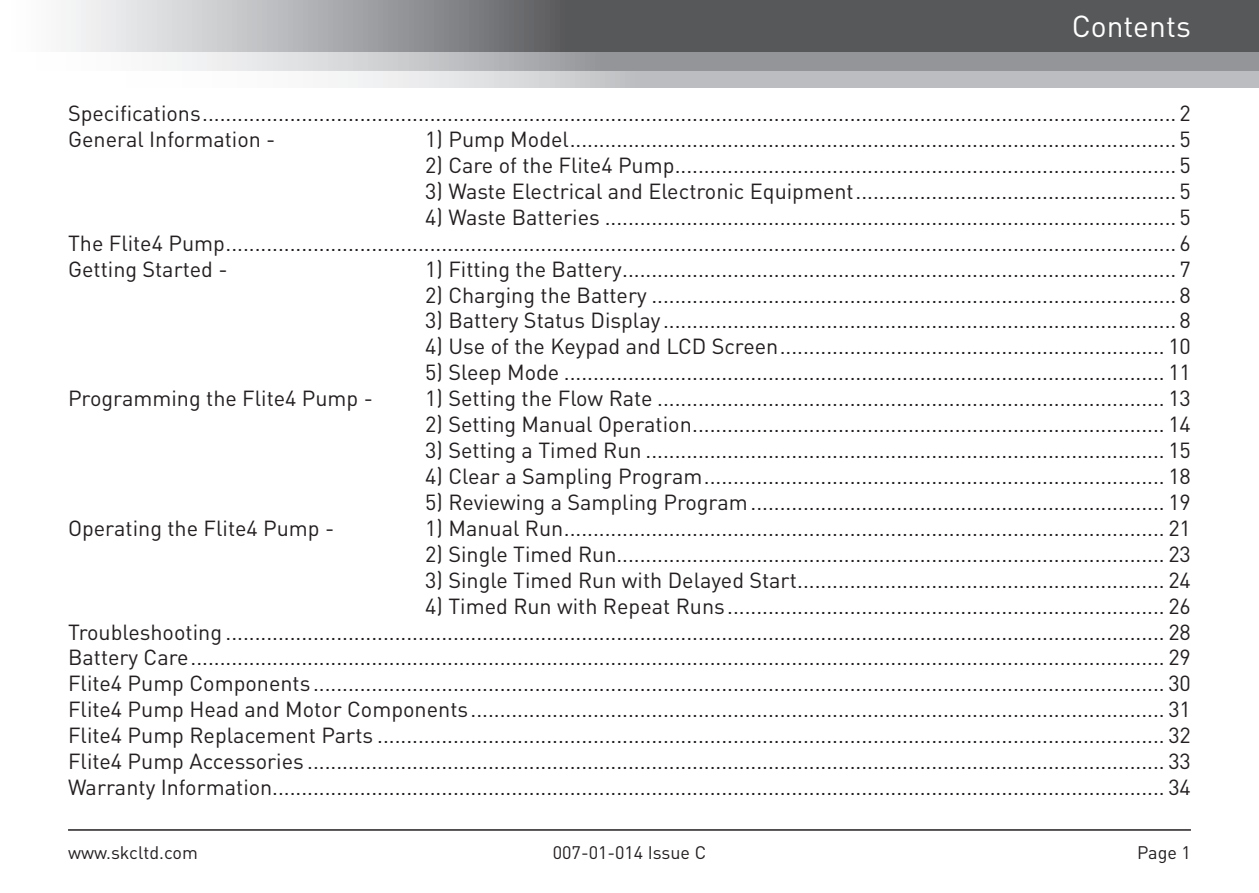
<style>
.page{position:relative;width:1259px;height:893px;background:#fff}
.page>*{position:absolute;margin:0;border:0;box-sizing:border-box;transform-origin:0 0}
.t1{font:30px "DIN Pro";color:#fff}
.Plain_Body_Text{font:21.6px "DIN Pro";color:#231f20}
.t2{font:18px "DIN Pro";color:#231f20}
</style>
<div class="page">
<svg style="left:338px;top:71px;width:921px;height:17px;background:#c6c7ca"></svg>
<svg style="left:66px;top:51px;width:1193px;height:20px;background:#adafb1"></svg>
<svg style="left:66px;top:0;width:1193px;height:51px;background:#7a7c7e"></svg>
<hr style="left:68px;top:829px;width:1123px;height:2px;background:#231f20">
<p class="t1" style="left:1071px;top:6px;width:121px">Contents</p>
<p class="Plain_Body_Text" style="left:68px;top:99px;width:1124px">Specifications....................................................................................................................................................................... 2</p>
<p class="Plain_Body_Text" style="left:68px;top:125px;width:209px">General Information -</p>
<p class="Plain_Body_Text" style="left:425px;top:125px;width:767px">1) Pump Model........................................................................................................ 5</p>
<p class="Plain_Body_Text" style="left:425px;top:150px;width:767px">2) Care of the Flite4 Pump...................................................................................... 5</p>
<p class="Plain_Body_Text" style="left:425px;top:176px;width:767px">3) Waste Electrical and Electronic Equipment....................................................... 5</p>
<p class="Plain_Body_Text" style="left:425px;top:202px;width:767px">4) Waste Batteries .................................................................................................. 5</p>
<p class="Plain_Body_Text" style="left:68px;top:228px;width:1124px">The Flite4 Pump................................................................................................................................................................... 6</p>
<p class="Plain_Body_Text" style="left:68px;top:254px;width:161px">Getting Started -</p>
<p class="Plain_Body_Text" style="left:425px;top:254px;width:767px">1) Fitting the Battery............................................................................................... 7</p>
<p class="Plain_Body_Text" style="left:425px;top:280px;width:767px">2) Charging the Battery .......................................................................................... 8</p>
<p class="Plain_Body_Text" style="left:425px;top:306px;width:767px">3) Battery Status Display ........................................................................................ 8</p>
<p class="Plain_Body_Text" style="left:425px;top:332px;width:767px">4) Use of the Keypad and LCD Screen.................................................................. 10</p>
<p class="Plain_Body_Text" style="left:425px;top:358px;width:767px">5) Sleep Mode ....................................................................................................... 11</p>
<p class="Plain_Body_Text" style="left:68px;top:384px;width:306px">Programming the Flite4 Pump -</p>
<p class="Plain_Body_Text" style="left:425px;top:384px;width:767px">1) Setting the Flow Rate ....................................................................................... 13</p>
<p class="Plain_Body_Text" style="left:425px;top:410px;width:767px">2) Setting Manual Operation................................................................................. 14</p>
<p class="Plain_Body_Text" style="left:425px;top:436px;width:767px">3) Setting a Timed Run ......................................................................................... 15</p>
<p class="Plain_Body_Text" style="left:425px;top:461px;width:767px">4) Clear a Sampling Program............................................................................... 18</p>
<p class="Plain_Body_Text" style="left:425px;top:487px;width:767px">5) Reviewing a Sampling Program....................................................................... 19</p>
<p class="Plain_Body_Text" style="left:68px;top:513px;width:268px">Operating the Flite4 Pump -</p>
<p class="Plain_Body_Text" style="left:425px;top:513px;width:767px">1) Manual Run....................................................................................................... 21</p>
<p class="Plain_Body_Text" style="left:425px;top:539px;width:767px">2) Single Timed Run.............................................................................................. 23</p>
<p class="Plain_Body_Text" style="left:425px;top:565px;width:767px">3) Single Timed Run with Delayed Start............................................................... 24</p>
<p class="Plain_Body_Text" style="left:425px;top:591px;width:767px">4) Timed Run with Repeat Runs........................................................................... 26</p>
<p class="Plain_Body_Text" style="left:68px;top:617px;width:1124px">Troubleshooting ................................................................................................................................................................. 28</p>
<p class="Plain_Body_Text" style="left:68px;top:643px;width:1124px">Battery Care....................................................................................................................................................................... 29</p>
<p class="Plain_Body_Text" style="left:68px;top:669px;width:1124px">Flite4 Pump Components.................................................................................................................................................. 30</p>
<p class="Plain_Body_Text" style="left:68px;top:695px;width:1124px">Flite4 Pump Head and Motor Components....................................................................................................................... 31</p>
<p class="Plain_Body_Text" style="left:68px;top:721px;width:1124px">Flite4 Pump Replacement Parts ....................................................................................................................................... 32</p>
<p class="Plain_Body_Text" style="left:68px;top:747px;width:1124px">Flite4 Pump Accessories ................................................................................................................................................... 33</p>
<p class="Plain_Body_Text" style="left:68px;top:773px;width:1124px">Warranty Information......................................................................................................................................................... 34</p>
<p class="t2" style="left:68px;top:840px;width:131px">www.skcltd.com</p>
<p class="t2" style="left:553px;top:840px;width:155px">007-01-014 Issue C</p>
<p class="t2" style="left:1137px;top:840px;width:55px">Page 1</p>
</div>
